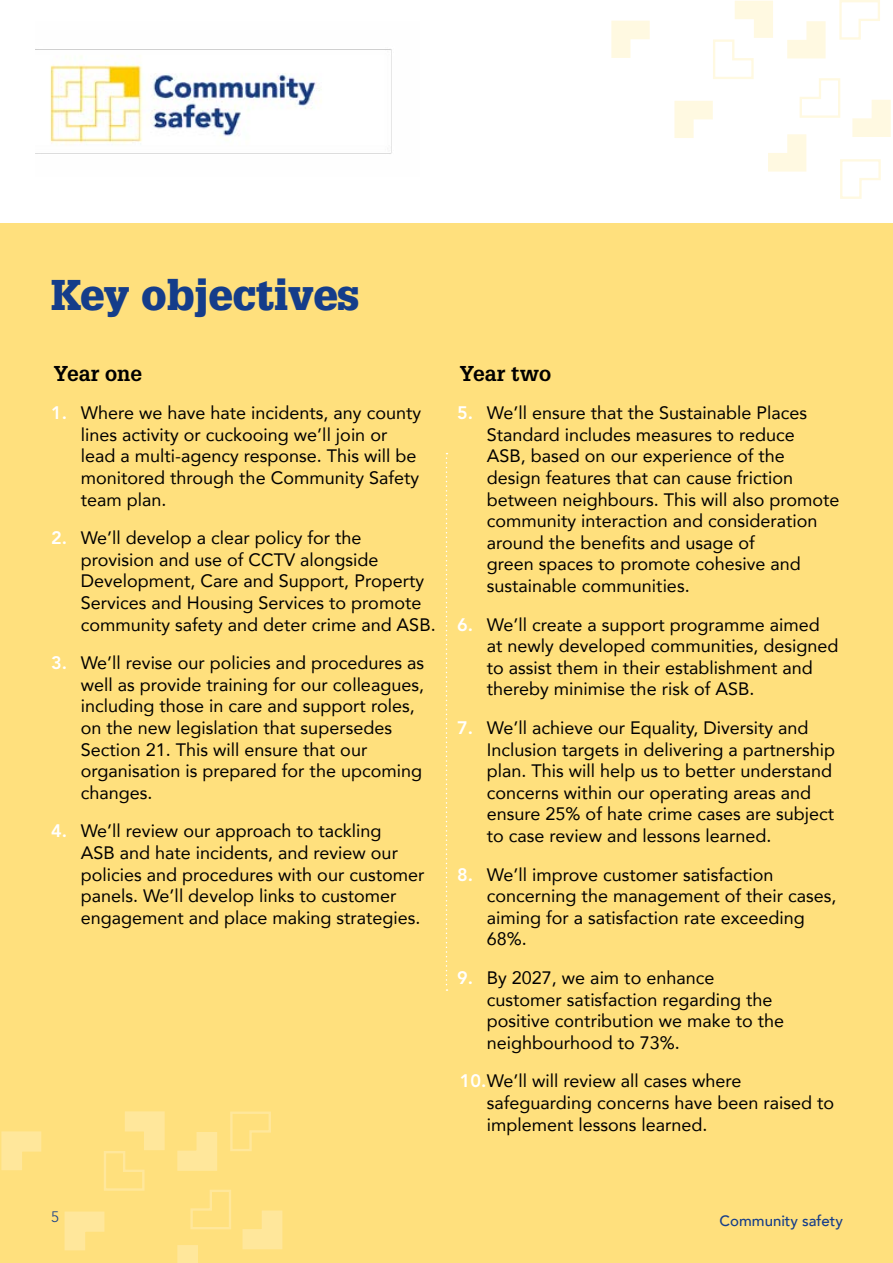
<style>
.page{position:relative;width:893px;height:1263px;background:#fff}
.page>*{position:absolute;margin:0;border:0;box-sizing:border-box;transform-origin:0 0}
.t1{font:900 42px "Glypha LT Std";color:#153d8a}
.t2{font:700 21px "Glypha LT Std";color:#000}
.t3{font:18px/21.6px "Avenir";color:#000}
.t4{font:500 15px "Avenir";color:#153d8a}
.t5{font:300 15px "Avenir LT Std";color:#153d8a}
.s1{font-family:"Avenir LT Std";font-weight:800;color:#fff}
</style>
<div class="page">
<div style="left:0;top:223px;width:893px;height:1040px;background:#ffe07d"></div>
<svg style="left:1px;top:1131px;width:40px;height:39px"></svg>
<svg style="left:230px;top:1111px;width:41px;height:40px"></svg>
<svg style="left:64px;top:1211px;width:41px;height:40px"></svg>
<svg style="left:242px;top:1210px;width:41px;height:39px"></svg>
<svg style="left:177px;top:1245px;width:21px;height:18px"></svg>
<svg style="left:190px;top:1190px;width:41px;height:40px"></svg>
<svg style="left:104px;top:1111px;width:61px;height:80px"></svg>
<svg style="left:177px;top:1132px;width:40px;height:39px"></svg>
<svg style="left:446px;top:453px;width:1px;height:538px"></svg>
<img style="left:35px;top:49px;width:357px;height:105px">
<svg style="left:611px;top:21px;width:39px;height:37px"></svg>
<svg style="left:839px;top:0;width:41px;height:40px"></svg>
<svg style="left:674px;top:101px;width:39px;height:37px"></svg>
<svg style="left:840px;top:159px;width:41px;height:40px"></svg>
<svg style="left:852px;top:100px;width:39px;height:37px"></svg>
<svg style="left:768px;top:134px;width:38px;height:38px"></svg>
<svg style="left:799px;top:78px;width:41px;height:40px"></svg>
<svg style="left:713px;top:1px;width:60px;height:78px"></svg>
<svg style="left:787px;top:21px;width:39px;height:38px"></svg>
<h1 class="t1" style="left:51px;top:269px;width:310px">Key objectives</h1>
<p class="t2" style="left:54px;top:360px;width:90px">Year one</p>
<p class="t3" style="left:81px;top:402px;width:342px;text-indent:-30px"><span class="s1">1.</span> Where we have hate incidents, any county lines activity or cuckooing we’ll join or lead a multi-agency response. This will be monitored through the Community Safety team plan.</p>
<p class="t3" style="left:81px;top:527px;width:356px;text-indent:-30px"><span class="s1">2.</span> We’ll develop a clear policy for the provision and use of CCTV alongside Development, Care and Support, Property Services and Housing Services to promote community safety and deter crime and ASB.</p>
<p class="t3" style="left:81px;top:652px;width:345px;text-indent:-30px"><span class="s1">3.</span> We’ll revise our policies and procedures as well as provide training for our colleagues, including those in care and support roles, on the new legislation that supersedes Section 21. This will ensure that our organisation is prepared for the upcoming changes.</p>
<p class="t3" style="left:81px;top:820px;width:345px;text-indent:-30px"><span class="s1">4.</span> We’ll review our approach to tackling<br>ASB and hate incidents, and review our policies and procedures with our customer panels. We’ll develop links to customer engagement and place making strategies.</p>
<p class="t2" style="left:460px;top:360px;width:93px">Year two</p>
<p class="t3" style="left:487px;top:402px;width:354px;text-indent:-30px"><span class="s1">5.</span> We’ll ensure that the Sustainable Places Standard includes measures to reduce<br>ASB, based on our experience of the design features that can cause friction between neighbours. This will also promote community interaction and consideration around the benefits and usage of<br>green spaces to promote cohesive and sustainable communities.</p>
<p class="t3" style="left:487px;top:613px;width:353px;text-indent:-30px"><span class="s1">6.</span> We’ll create a support programme aimed at newly developed communities, designed to assist them in their establishment and thereby minimise the risk of ASB.</p>
<p class="t3" style="left:487px;top:716px;width:350px;text-indent:-30px"><span class="s1">7.</span> We’ll achieve our Equality, Diversity and Inclusion targets in delivering a partnership plan. This will help us to better understand concerns within our operating areas and ensure 25% of hate crime cases are subject to case review and lessons learned.</p>
<p class="t3" style="left:487px;top:863px;width:351px;text-indent:-30px"><span class="s1">8.</span> We’ll improve customer satisfaction concerning the management of their cases, aiming for a satisfaction rate exceeding<br>68%.</p>
<p class="t3" style="left:487px;top:966px;width:299px;text-indent:-30px"><span class="s1">9.</span> By 2027, we aim to enhance customer satisfaction regarding the positive contribution we make to the neighbourhood to 73%.</p>
<p class="t3" style="left:487px;top:1070px;width:349px;text-indent:-27px"><span class="s1">10.</span>We’ll will review all cases where safeguarding concerns have been raised to implement lessons learned.</p>
<p class="t5" style="left:51px;top:1208px;width:9px">5</p>
<p class="t4" style="left:720px;top:1208px;width:125px">Community safety</p>
</div>
